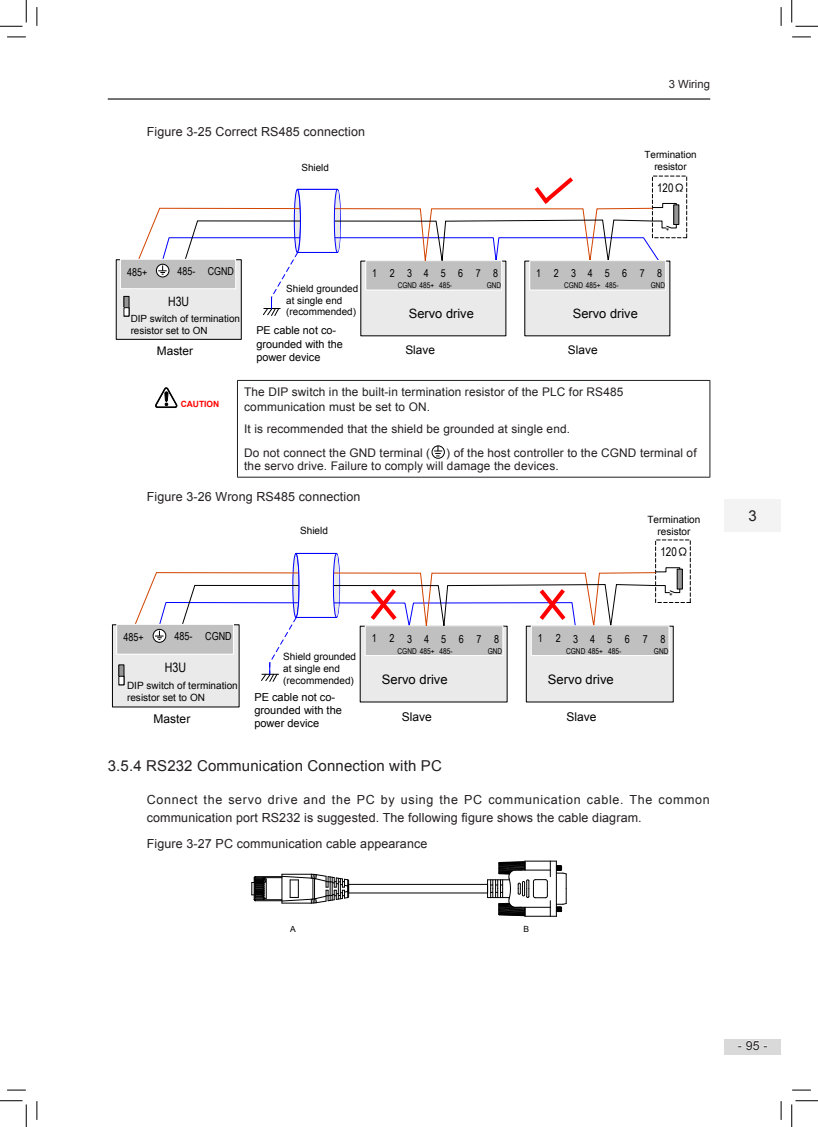
<style>
.page{position:relative;width:818px;height:1127px;background:#fff}
.page>*{position:absolute;margin:0;border:0;box-sizing:border-box;transform-origin:0 0}
.t1{font:15px "Arial";letter-spacing:.01em;color:#231f20}
.t2{font:13px "Arial";color:#000}
.t3{font:13px "Arial Narrow";color:#000}
.t4{font:12.88px "Arial";color:#000}
.t5{font:12.88px "Arial Narrow";color:#000}
.t6{font:12.5px/17.5px "Arial";letter-spacing:.01em;color:#231f20}
.t7{font:12px "Arial";color:#000}
.t8{font:12px "Arial Narrow";color:#000}
.t9{font:11.88px/15px "Arial";letter-spacing:.01em;color:#231f20}
.t10{font:11.88px "Arial";color:#000}
.t11{font:11.88px "Arial Narrow";color:#000}
.t12{font:11.25px "Arial";color:#231f20}
.t13{font:11px/13.2px "Arial";color:#000}
.t14{font:11px "Arial Narrow";letter-spacing:1.125em;color:#000}
.t15{font:10.88px/13px "Arial";color:#000}
.t16{font:10.88px "Arial Narrow";letter-spacing:1.125em;color:#000}
.t17{font:10px/12px "Arial";color:#000}
.t18{font:9.88px/11.9px "Arial";color:#000}
.t19{font:700 8.62px "Arial";color:#f00}
.t20{font:8.5px "Arial";color:#000}
.t21{font:8px "Arial Narrow";color:#000}
.t22{font:7.88px "Arial Narrow";color:#000}
.t23{font:6px "Sim Hei";color:#000}
.t24{font:5.88px "Sim Hei";color:#000}
.s1{font-family:"Sim Hei"}
</style>
<div class="page">
<hr style="left:108px;top:98px;width:602px;height:2px;background:#231f20">
<div style="left:724px;top:1038px;width:57px;height:16px;background:#d9d9d9"></div>
<svg style="left:738px;top:1040px;width:29px;height:10px"></svg>
<div style="left:724px;top:499px;width:57px;height:32px;background:#f3f3f3"></div>
<div style="left:652px;top:176px;width:35px;height:62px;border:1px dashed #000"></div>
<div style="left:674px;top:205px;width:5px;height:19px;background:#969696"></div>
<div style="left:674px;top:205px;width:5px;height:19px;border:1px solid #000"></div>
<div style="left:361px;top:261px;width:145px;height:75px;background:#eaeaea"></div>
<div style="left:525px;top:261px;width:145px;height:75px;background:#eaeaea"></div>
<div style="left:116px;top:260px;width:125px;height:79px;background:#eaeaea"></div>
<div style="left:120px;top:259px;width:116px;height:29px;background:#c0c0c0"></div>
<div style="left:120px;top:259px;width:116px;height:30px;border:1px solid #fff"></div>
<svg style="left:138px;top:175px;width:538px;height:141px"></svg>
<div style="left:124px;top:296px;width:5px;height:20px;background:#969696"></div>
<div style="left:124px;top:307px;width:5px;height:9px;background:#fff"></div>
<div style="left:124px;top:307px;width:5px;height:9px;border:1px solid #000"></div>
<hr style="left:237px;top:380px;width:473px;height:1px;background:#231f20">
<hr style="left:237px;top:380px;width:1px;height:97px;background:#231f20">
<hr style="left:709px;top:380px;width:1px;height:97px;background:#231f20">
<hr style="left:237px;top:477px;width:473px;height:1px;background:#231f20">
<svg style="left:155px;top:387px;width:23px;height:21px"></svg>
<svg style="left:432px;top:445px;width:12px;height:13px"></svg>
<svg style="left:434px;top:446px;width:8px;height:10px"></svg>
<div style="left:360px;top:626px;width:147px;height:75px;background:#eaeaea"></div>
<div style="left:526px;top:626px;width:147px;height:75px;background:#eaeaea"></div>
<div style="left:112px;top:624px;width:127px;height:82px;background:#eaeaea"></div>
<div style="left:112px;top:624px;width:127px;height:83px;border:1px solid #000"></div>
<div style="left:117px;top:624px;width:116px;height:30px;background:#c0c0c0"></div>
<div style="left:117px;top:624px;width:117px;height:30px;border:1px solid #fff"></div>
<svg style="left:135px;top:552px;width:545px;height:130px"></svg>
<svg style="left:119px;top:664px;width:5px;height:20px"></svg>
<div style="left:119px;top:676px;width:5px;height:8px;background:#fff"></div>
<hr style="left:349px;top:883px;width:138px;height:1px;background:#000">
<hr style="left:349px;top:892px;width:138px;height:1px;background:#000">
<svg style="left:252px;top:873px;width:97px;height:30px"></svg>
<svg style="left:487px;top:860px;width:80px;height:56px"></svg>
<svg style="left:7px;top:36px;width:19px;height:2px"></svg>
<svg style="left:792px;top:36px;width:19px;height:2px"></svg>
<svg style="left:7px;top:1089px;width:19px;height:1px"></svg>
<svg style="left:792px;top:1089px;width:19px;height:1px"></svg>
<svg style="left:36px;top:7px;width:2px;height:19px"></svg>
<svg style="left:36px;top:1101px;width:2px;height:18px"></svg>
<svg style="left:780px;top:7px;width:2px;height:19px"></svg>
<svg style="left:780px;top:1101px;width:2px;height:18px"></svg>
<svg style="left:0;top:0;width:27px;height:27px"></svg>
<svg style="left:0;top:1100px;width:27px;height:26px"></svg>
<svg style="left:791px;top:0;width:27px;height:27px"></svg>
<svg style="left:791px;top:1100px;width:27px;height:26px"></svg>
<p class="t12" style="left:669px;top:77px;width:43px">3 Wiring</p>
<p class="t6" style="left:147px;top:123px;width:220px">Figure 3-25 Correct RS485 connection</p>
<p class="t18" style="left:301px;top:161px;width:29px">Shield</p>
<p class="t18" style="left:644px;top:149px;width:54px;text-align:center">Termination resistor</p>
<p class="t11" style="left:657px;top:179px;width:30px">120<span class="s1">Ω</span></p>
<p class="t16" style="left:127px;top:264px;width:22px">485+</p>
<p class="t16" style="left:177px;top:263px;width:58px">485- CGND</p>
<p class="t5" style="left:168px;top:292px;width:23px">H3U</p>
<p class="t18" style="left:131px;top:313px;width:111px">DIP switch of termination resistor set to ON</p>
<p class="t10" style="left:157px;top:342px;width:38px">Master</p>
<p class="t18" style="left:286px;top:282px;width:74px">Shield grounded at single end (recommended)</p>
<p class="t15" style="left:256px;top:324px;width:88px">PE cable not co&shy;grounded with the power device</p>
<p class="t24" style="left:666px;top:227px;width:4px">*</p>
<p class="t16" style="left:424px;top:265px;width:76px">45678</p>
<p class="t16" style="left:536px;top:265px;width:41px">123</p>
<p class="t4" style="left:573px;top:305px;width:67px">Servo drive</p>
<p class="t10" style="left:568px;top:342px;width:31px">Slave</p>
<p class="t16" style="left:372px;top:265px;width:41px">123</p>
<p class="t4" style="left:409px;top:305px;width:67px">Servo drive</p>
<p class="t10" style="left:405px;top:342px;width:31px">Slave</p>
<p class="t16" style="left:588px;top:265px;width:76px">45678</p>
<p class="t22" style="left:398px;top:279px;width:56px">CGND 485+ 485-</p>
<p class="t22" style="left:487px;top:279px;width:16px">GND</p>
<p class="t22" style="left:564px;top:279px;width:56px">CGND 485+ 485-</p>
<p class="t22" style="left:651px;top:279px;width:16px">GND</p>
<p class="t9" style="left:244px;top:384px;width:381px">The DIP switch in the built-in termination resistor of the PLC for RS485 communication must be set to ON.</p>
<p class="t9" style="left:244px;top:417px;width:327px;line-height:23.6px">It is recommended that the shield be grounded at single end.<br>Do not connect the GND terminal (</p>
<p class="t19" style="left:181px;top:398px;width:40px">CAUTION</p>
<p class="t9" style="left:244px;top:446px;width:454px;line-height:13.5px;text-indent:202px">) of the host controller to the CGND terminal of the servo drive. Failure to comply will damage the devices.</p>
<p class="t6" style="left:147px;top:487px;width:215px">Figure 3-26 Wrong RS485 connection</p>
<p class="t14" style="left:124px;top:629px;width:22px">485+</p>
<p class="t14" style="left:174px;top:628px;width:59px">485- CGND</p>
<p class="t3" style="left:165px;top:657px;width:23px">H3U</p>
<p class="t17" style="left:127px;top:679px;width:112px">DIP switch of termination resistor set to ON</p>
<p class="t7" style="left:154px;top:710px;width:38px">Master</p>
<p class="t17" style="left:300px;top:525px;width:29px">Shield</p>
<p class="t17" style="left:283px;top:650px;width:74px">Shield grounded at single end (recommended)</p>
<p class="t13" style="left:254px;top:690px;width:89px">PE cable not co&shy;grounded with the power device</p>
<p class="t17" style="left:647px;top:513px;width:54px;text-align:center">Termination resistor</p>
<p class="t8" style="left:660px;top:543px;width:30px">120<span class="s1">Ω</span></p>
<p class="t23" style="left:670px;top:592px;width:5px">*</p>
<p class="t14" style="left:424px;top:630px;width:77px">45678</p>
<p class="t14" style="left:538px;top:630px;width:42px">123</p>
<p class="t2" style="left:548px;top:671px;width:67px">Servo drive</p>
<p class="t7" style="left:566px;top:708px;width:32px">Slave</p>
<p class="t14" style="left:372px;top:630px;width:42px">123</p>
<p class="t2" style="left:382px;top:671px;width:67px">Servo drive</p>
<p class="t7" style="left:402px;top:708px;width:32px">Slave</p>
<p class="t14" style="left:590px;top:630px;width:77px">45678</p>
<p class="t21" style="left:398px;top:645px;width:57px">CGND 485+ 485-</p>
<p class="t21" style="left:488px;top:645px;width:16px">GND</p>
<p class="t21" style="left:566px;top:645px;width:57px">CGND 485+ 485-</p>
<p class="t21" style="left:654px;top:645px;width:16px">GND</p>
<p class="t1" style="left:108px;top:755px;width:336px">3.5.4 RS232 Communication Connection with PC</p>
<p class="t6" style="left:147px;top:791px;width:565px">Connect the servo drive and the PC by using the PC communication cable. The common communication port RS232 is suggested. The following figure shows the cable diagram.</p>
<p class="t6" style="left:147px;top:834px;width:282px">Figure 3-27 PC communication cable appearance</p>
<p class="t20" style="left:290px;top:923px;width:7px">A</p>
<p class="t20" style="left:523px;top:923px;width:7px">B</p>
<p class="t1" style="left:748px;top:505px;width:10px">3</p>
<p class="t6" style="left:738px;top:1036px;width:31px">- 95 -</p>
</div>
